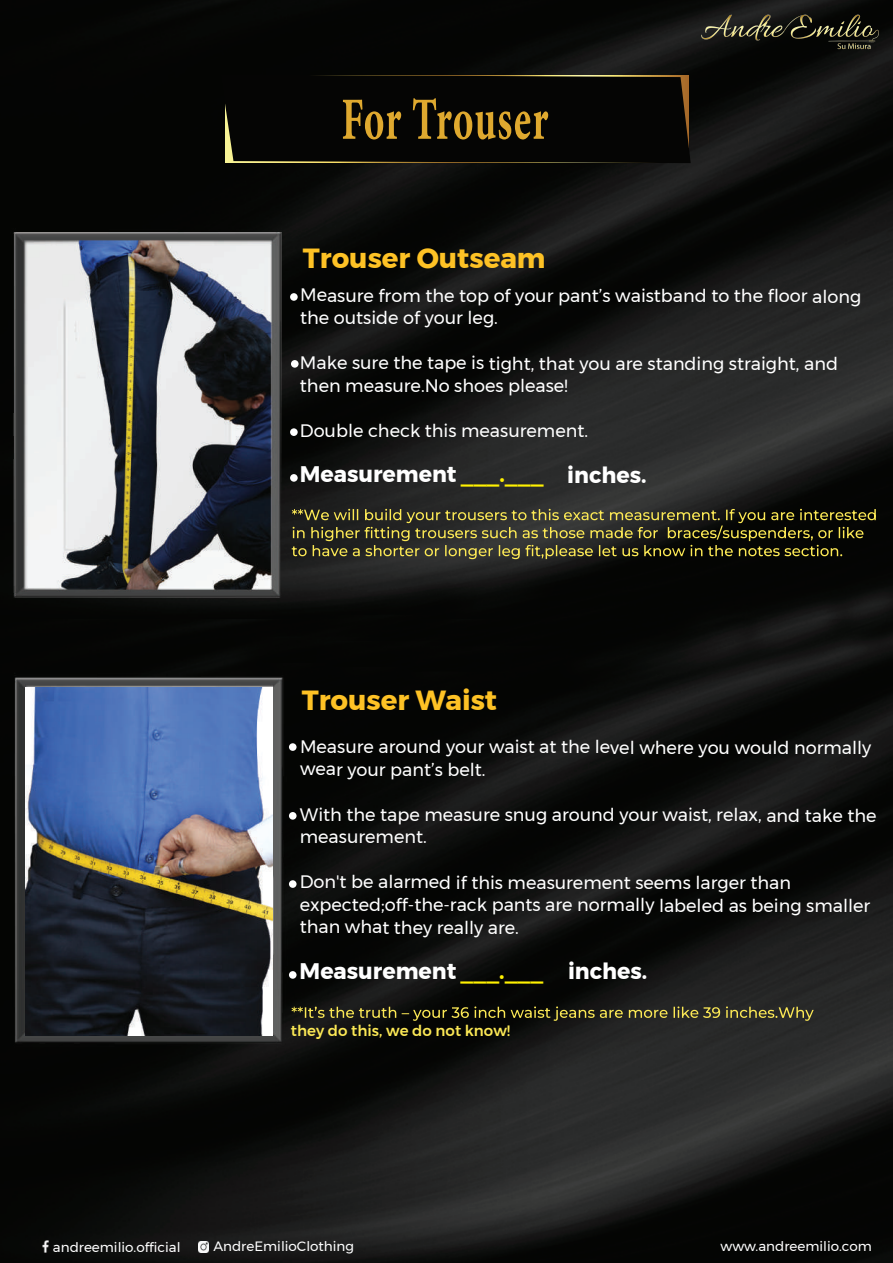
<style>
.page{position:relative;width:893px;height:1263px;background:#fff}
.page>*{position:absolute;margin:0;border:0;box-sizing:border-box;transform-origin:0 0}
.t1{font:700 27.6px "Montserrat";color:#fec225}
.t2{font:700 22.5px "Montserrat";letter-spacing:-.005em;color:#fff}
.t3{font:18px/22.2px "Montserrat";letter-spacing:-.005em;color:#fff}
.t4{font:500 15px "Montserrat";color:#fbe855}
.t5{font:13.5px "Montserrat";color:#fff}
.s1{color:#fff101}
</style>
<div class="page">
<img style="left:0;top:0;width:893px;height:1263px">
<img style="left:0;top:16px;width:861px;height:1247px">
<img style="left:26px;top:687px;width:246px;height:349px">
<svg style="left:292px;top:509px;width:584px;height:50px;background:#413f25"></svg>
<svg style="left:291px;top:1006px;width:523px;height:15px;background:#423f22"></svg>
<img style="left:700px;top:0;width:179px;height:61px">
<svg style="left:221px;top:75px;width:470px;height:88px;background:#171308"></svg>
<svg style="left:198px;top:1241px;width:15px;height:12px"></svg>
<svg style="left:40px;top:1241px;width:11px;height:12px"></svg>
<h1 class="t1" style="left:303px;top:236px;width:244px">Trouser Outseam</h1>
<p class="t3" style="left:300px;top:284px;width:563px">Measure from the top of your pant’s waistband to the floor along the outside of your leg.</p>
<p class="t3" style="left:300px;top:352px;width:540px">Make sure the tape is tight, that you are standing straight, and then measure.No shoes please!</p>
<p class="t3" style="left:300px;top:419px;width:290px">Double check this measurement.</p>
<p class="t2" style="left:300px;top:456px;width:348px">Measurement <span class="s1">___.___</span> inches.</p>
<h1 class="t1" style="left:302px;top:677px;width:197px">Trouser Waist</h1>
<p class="t3" style="left:300px;top:736px;width:573px">Measure around your waist at the level where you would normally wear your pant’s belt.</p>
<p class="t3" style="left:300px;top:803px;width:578px">With the tape measure snug around your waist, relax, and take the measurement.</p>
<p class="t3" style="left:300px;top:871px;width:572px">Don't be alarmed if this measurement seems larger than expected;off-the-rack pants are normally labeled as being smaller than what they really are.</p>
<p class="t2" style="left:300px;top:953px;width:349px">Measurement <span class="s1">___.___</span> inches.</p>
<p class="t4" style="left:291px;top:1019px;width:221px">they do this, we do not know!</p>
<p class="t5" style="left:53px;top:1237px;width:129px">andreemilio.official</p>
<p class="t5" style="left:213px;top:1236px;width:142px">AndreEmilioClothing</p>
<p class="t5" style="left:720px;top:1236px;width:153px">www.andreemilio.com</p>
</div>
